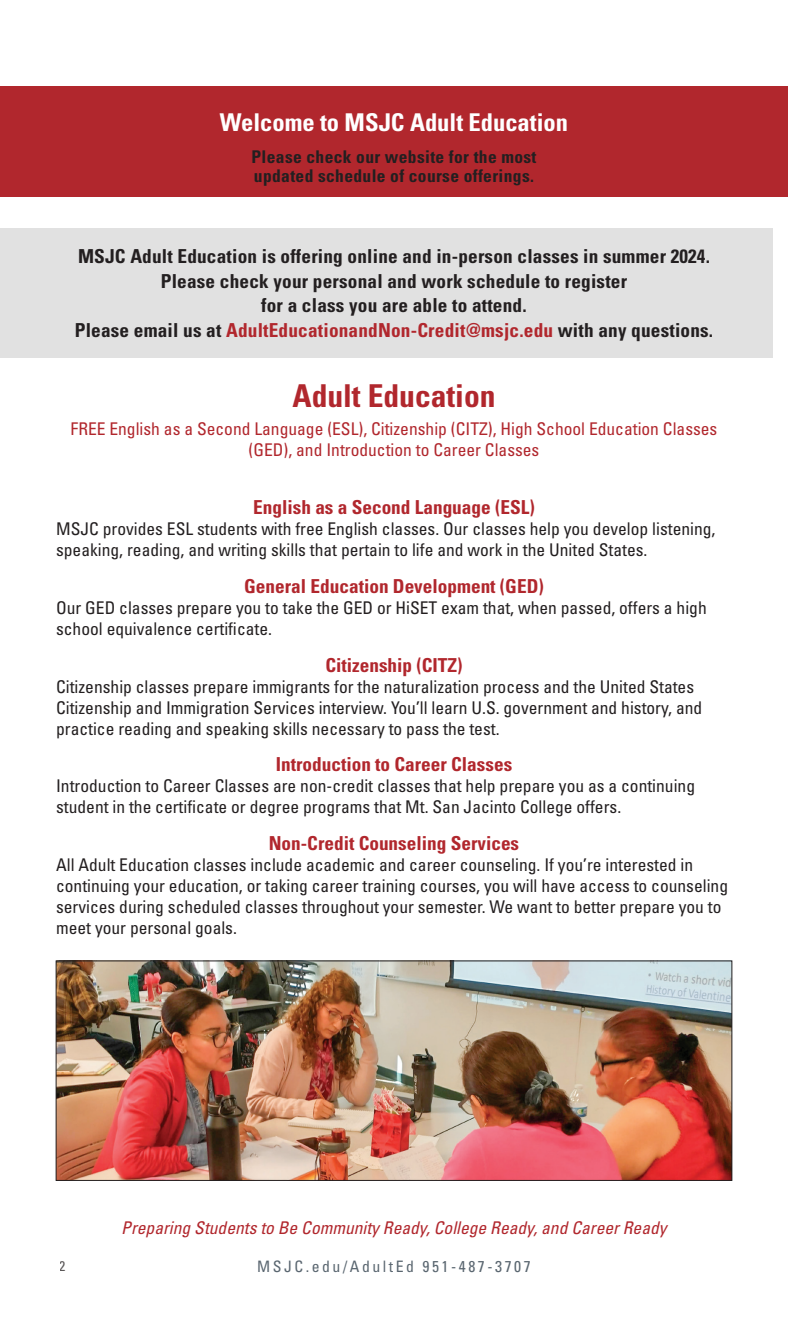
<style>
.page{position:relative;width:788px;height:1339px;background:#fff}
.page>*{position:absolute;margin:0;border:0;box-sizing:border-box;transform-origin:0 0}
.t1{font:700 condensed 31.5px "Univers LT Std";color:#b1272d}
.t2{font:700 condensed 24.5px "Univers LT Std";color:#fff}
.t3{font:700 condensed 19.25px "Univers LT Std";color:#b1272d}
.t4{font:700 condensed 19.25px/24.5px "Univers LT Std";letter-spacing:.01em;color:#231f20;text-align:center}
.t5{font:condensed 17.5px/21px "Univers LT Std";color:#231f20}
.t6{font:condensed 17.5px/21px "Univers LT Std";color:#b1272d;text-align:center}
.t7{font:700 condensed 17.5px/18.4px "Univers LT Std";letter-spacing:.02em;color:#231f20}
.t8{font:italic condensed 17.5px "Univers LT Std";color:#b1272d}
.t9{font:condensed 15.75px "Univers LT Std";letter-spacing:.16em;color:#5a6670}
.t10{font:condensed 14px "Univers LT Std";color:#231f20}
.s1{color:#231f20}
</style>
<div class="page">
<div style="left:772px;top:87px;width:16px;height:110px;background:#b1272d"></div>
<div style="left:0;top:228px;width:772px;height:130px;background:#e1e1e1"></div>
<div style="left:0;top:87px;width:772px;height:110px;background:#b1272d"></div>
<img style="left:58px;top:962px;width:672px;height:217px">
<div style="left:56px;top:960px;width:676px;height:221px;border:1px solid #231f20"></div>
<h2 class="t2" style="left:220px;top:107px;width:349px">Welcome to MSJC Adult Education</h2>
<p class="t7" style="left:251px;top:148px;width:286px">Please check our website for the most updated schedule of course offerings.</p>
<p class="t4" style="left:78px;top:244px;width:633px">MSJC Adult Education is offering online and in-person classes in summer 2024.<br>Please check your personal and work schedule to register<br>for a class you are able to attend.</p>
<p class="t3" style="left:75px;top:318px;width:640px"><span class="s1">Please email us at</span> AdultEducationandNon-Credit@msjc.edu <span class="s1">with any questions.</span></p>
<h2 class="t1" style="left:292px;top:376px;width:205px">Adult Education</h2>
<h3 class="t6" style="left:71px;top:418px;width:648px">FREE English as a Second Language (ESL), Citizenship (CITZ), High School Education Classes (GED), and Introduction to Career Classes</h3>
<h3 class="t3" style="left:253px;top:495px;width:283px">English as a Second Language (ESL)</h3>
<p class="t5" style="left:56px;top:518px;width:660px">MSJC provides ESL students with free English classes. Our classes help you develop listening, speaking, reading, and writing skills that pertain to life and work in the United States.</p>
<h3 class="t3" style="left:244px;top:574px;width:301px">General Education Development (GED)</h3>
<p class="t5" style="left:56px;top:597px;width:652px">Our GED classes prepare you to take the GED or HiSET exam that, when passed, offers a high school equivalence certificate.</p>
<h3 class="t3" style="left:325px;top:653px;width:138px">Citizenship (CITZ)</h3>
<p class="t5" style="left:56px;top:676px;width:647px">Citizenship classes prepare immigrants for the naturalization process and the United States<br>Citizenship and Immigration Services interview. You’ll learn U.S. government and history, and practice reading and speaking skills necessary to pass the test.</p>
<h3 class="t3" style="left:276px;top:753px;width:238px">Introduction to Career Classes</h3>
<p class="t5" style="left:56px;top:775px;width:640px">Introduction to Career Classes are non-credit classes that help prepare you as a continuing student in the certificate or degree programs that Mt. San Jacinto College offers.</p>
<h3 class="t3" style="left:269px;top:831px;width:252px">Non-Credit Counseling Services</h3>
<p class="t5" style="left:56px;top:854px;width:673px">All Adult Education classes include academic and career counseling. If you’re interested in continuing your education, or taking career training courses, you will have access to counseling services during scheduled classes throughout your semester. We want to better prepare you to meet your personal goals.</p>
<p class="t8" style="left:121px;top:1217px;width:547px">Preparing Students to Be Community Ready, College Ready, and Career Ready</p>
<p class="t10" style="left:60px;top:1257px;width:8px">2</p>
<p class="t9" style="left:257px;top:1256px;width:275px">MSJC.edu/AdultEd 951-487-3707</p>
</div>
